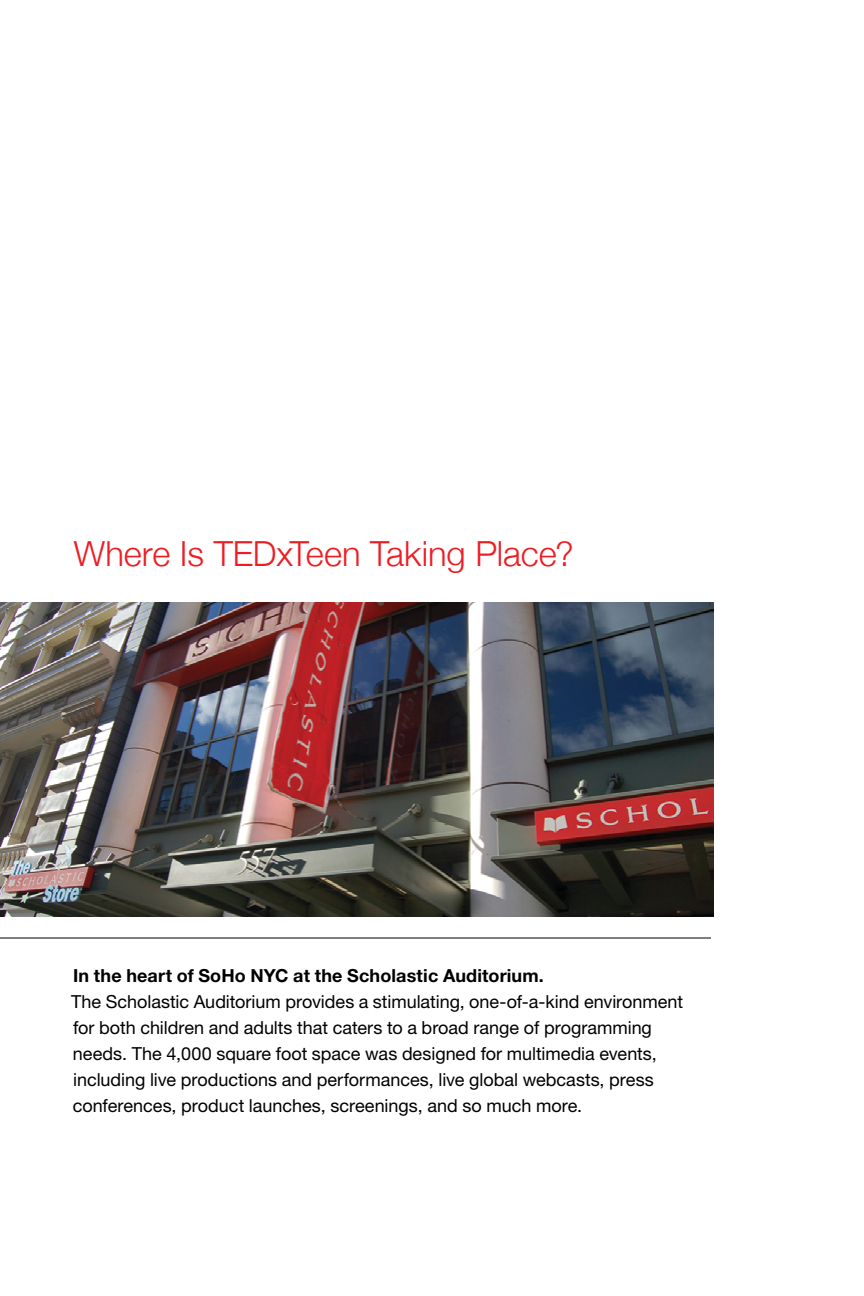
<style>
.page{position:relative;width:864px;height:1296px;background:#fff}
.page>*{position:absolute;margin:0;border:0;box-sizing:border-box;transform-origin:0 0}
.t1{font:300 34.6px "Helvetica Neue";letter-spacing:-.005em;color:#ed1d24}
.t2{font:18px/26px "Helvetica Neue";color:#000}
.t3{font:700 18px "Helvetica Neue";letter-spacing:.01em;color:#000}
</style>
<div class="page">
<img style="left:0;top:603px;width:714px;height:313px">
<hr style="left:0;top:938px;width:711px;height:1px;background:#000">
<h1 class="t1" style="left:74px;top:526px;width:501px">Where Is TEDxTeen Taking Place?</h1>
<p class="t3" style="left:73px;top:964px;width:472px">In the heart of SoHo NYC at the Scholastic Auditorium.</p>
<p class="t2" style="left:71px;top:988px;width:614px">The Scholastic Auditorium provides a stimulating, one-of-a-kind environment for both children and adults that caters to a broad range of programming needs. The 4,000 square foot space was designed for multimedia events, including live productions and performances, live global webcasts, press conferences, product launches, screenings, and so much more.</p>
</div>
